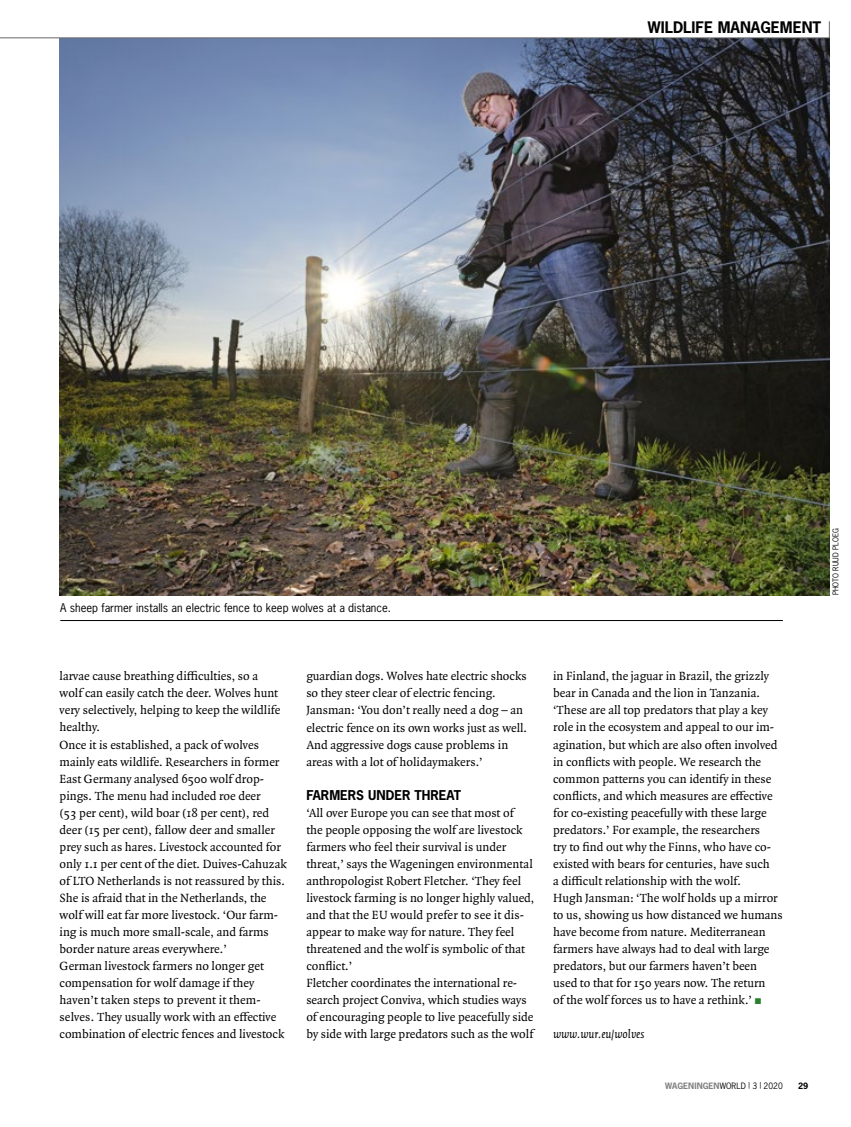
<style>
.page{position:relative;width:851px;height:1127px;background:#fff}
.page>*{position:absolute;margin:0;border:0;box-sizing:border-box;transform-origin:0 0}
.t1{font:700 15px "News Gothic Std";color:#000}
.t2{font:12.75px/17px "Quadraat OT";color:#000}
.t3{font:700 12.75px "News Gothic Std";color:#000}
.t4{font:italic 12.75px "Quadraat OT";color:#000}
.t5{font:11.25px "News Gothic Std";color:#000}
.t6{font:700 8.25px "News Gothic Std";letter-spacing:.01em;color:#818181}
.t7{font:700 8.25px "News Gothic Std";color:#000}
.t8{font:7.5px "News Gothic Std";color:#000}
.s1{font-weight:400;color:#000}
</style>
<div class="page">
<img style="left:60px;top:39px;width:769px;height:556px">
<hr style="left:60px;top:620px;width:722px;height:1px;background:#000">
<svg style="left:0;top:21px;width:830px;height:18px"></svg>
<p class="t1" style="left:647px;top:17px;width:175px">WILDLIFE MANAGEMENT</p>
<p class="t5" style="left:60px;top:601px;width:332px">A sheep farmer installs an electric fence to keep wolves at a distance.</p>
<p class="t2" style="left:60px;top:668px;width:229px">larvae cause breathing difficulties, so a<br>wolf can easily catch the deer. Wolves hunt very selectively, helping to keep the wildlife healthy.<br>Once it is established, a pack of wolves mainly eats wildlife. Researchers in former East Germany analysed 6500 wolf drop&shy;pings. The menu had included roe deer<br>(53 per cent), wild boar (18 per cent), red deer (15 per cent), fallow deer and smaller prey such as hares. Livestock accounted for only 1.1 per cent of the diet. Duives-Cahuzak of LTO Netherlands is not reassured by this.<br>She is afraid that in the Netherlands, the wolf will eat far more livestock. ‘Our farm&shy;ing is much more small-scale, and farms border nature areas everywhere.’<br>German livestock farmers no longer get compensation for wolf damage if they haven’t taken steps to prevent it them&shy;selves. They usually work with an effective combination of electric fences and livestock</p>
<p class="t2" style="left:306px;top:668px;width:222px">guardian dogs. Wolves hate electric shocks so they steer clear of electric fencing.<br>Jansman: ‘You don’t really need a dog – an electric fence on its own works just as well.<br>And aggressive dogs cause problems in areas with a lot of holidaymakers.’</p>
<p class="t3" style="left:306px;top:786px;width:156px">FARMERS UNDER THREAT</p>
<p class="t2" style="left:306px;top:804px;width:230px">‘All over Europe you can see that most of<br>the people opposing the wolf are livestock farmers who feel their survival is under threat,’ says the Wageningen environmental anthropologist Robert Fletcher. ‘They feel livestock farming is no longer highly valued, and that the EU would prefer to see it dis&shy;appear to make way for nature. They feel threatened and the wolf is symbolic of that conflict.’<br>Fletcher coordinates the international re&shy;search project Conviva, which studies ways of encouraging people to live peacefully side by side with large predators such as the wolf</p>
<p class="t2" style="left:553px;top:668px;width:231px">in Finland, the jaguar in Brazil, the grizzly bear in Canada and the lion in Tanzania. ‘These are all top predators that play a key role in the ecosystem and appeal to our im&shy;agination, but which are also often involved in conflicts with people. We research the common patterns you can identify in these conflicts, and which measures are effective for co-existing peacefully with these large predators.’ For example, the researchers<br>try to find out why the Finns, who have co&shy;existed with bears for centuries, have such<br>a difficult relationship with the wolf.<br>Hugh Jansman: ‘The wolf holds up a mirror to us, showing us how distanced we humans have become from nature. Mediterranean farmers have always had to deal with large predators, but our farmers haven’t been used to that for 150 years now. The return<br>of the wolf forces us to have a rethink.’</p>
<p class="t4" style="left:553px;top:1027px;width:93px">www.wur.eu/wolves</p>
<p class="t6" style="left:665px;top:1080px;width:119px">WAGENINGEN<span class="s1">WORLD</span> <sup>|</sup> <span class="s1">3</span> <sup>|</sup> <span class="s1">2020</span></p>
<p class="t7" style="left:798px;top:1080px;width:12px">29</p>
<p class="t8" style="left:830px;top:595px;width:69px;rotate:-90deg">PHOTO RUUD PLOEG</p>
</div>
